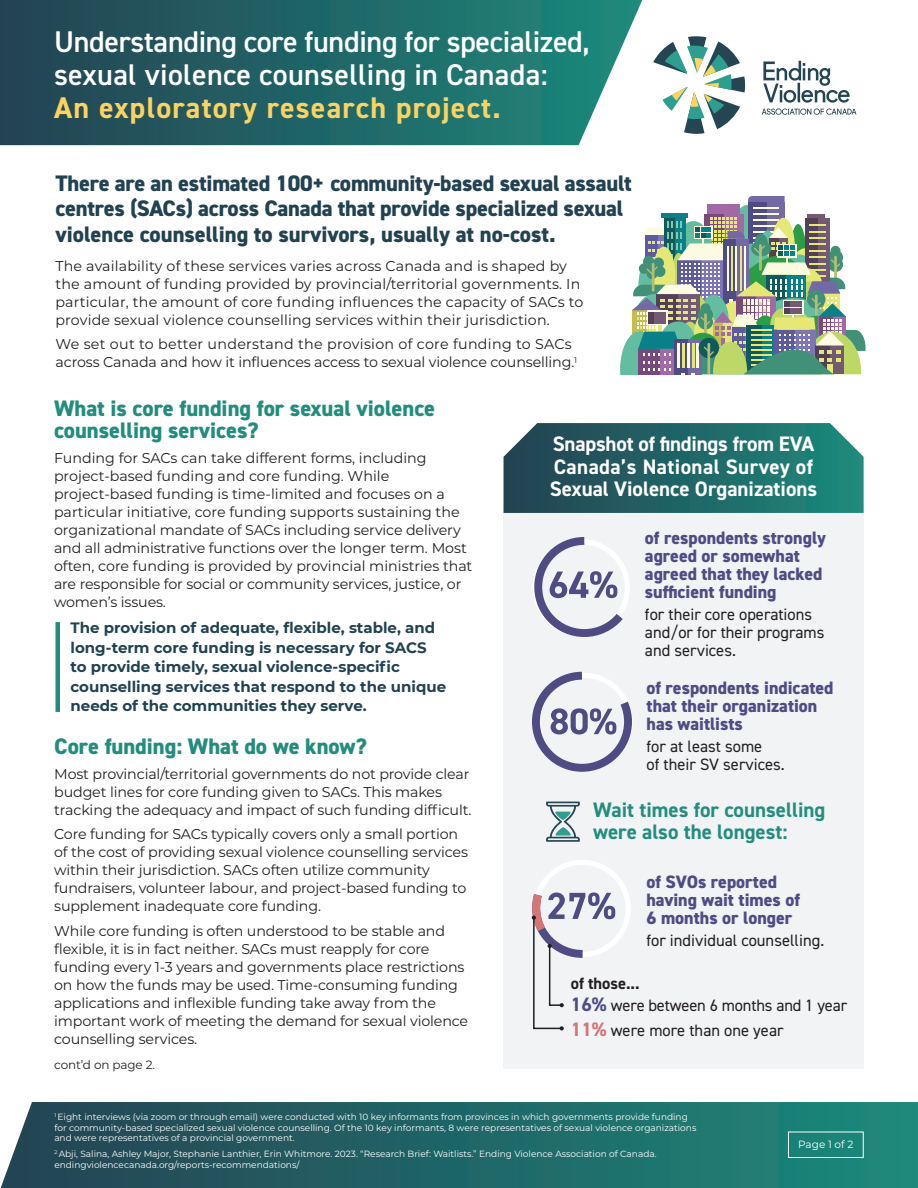
<style>
.page{position:relative;width:918px;height:1188px;background:#fff}
.page>*{position:absolute;margin:0;border:0;box-sizing:border-box;transform-origin:0 0}
.t1{font:600 30px/33px "DIN2014";letter-spacing:-.01em;color:#fff}
.t2{font:800 22.5px/25.5px "DIN2014";letter-spacing:-.01em;color:#224251}
.t3{font:800 22.5px/22.5px "DIN2014";color:#238d7d}
.t4{font:700 21px/22.5px "DIN2014";color:#fff}
.t5{font:700 21px/22.5px "DIN2014";color:#238d7d}
.t6{font:800 18px/18px "DIN2014";color:#4e4c83}
.t7{font:16.5px/18px "DIN2014";color:#231f20}
.t8{font:700 16.5px "DIN2014";color:#231f20}
.t9{font:700 15px/19.5px "Montserrat";color:#224251}
.t10{font:14.25px/18px "Montserrat";letter-spacing:-.01em;color:#231f20}
.t11{font:14.25px/18px "Montserrat";letter-spacing:.01em;color:#231f20}
.t12{font:12px "Montserrat";letter-spacing:-.01em;color:#231f20}
.t13{font:10.5px "Montserrat";color:#fff}
.t14{font:9px/10.5px "Montserrat";color:#fff}
.s1{font-weight:700;color:#fcd360}
.s2{font-weight:700;font-size:19.5px;color:#4e4c83}
.s3{font-weight:700;font-size:19.5px;color:#d57577}
</style>
<div class="page">
<div style="left:504px;top:505px;width:360px;height:564px;background:#f1f3f5"></div>
<svg style="left:504px;top:423px;width:360px;height:90px;background:#297170"></svg>
<svg style="left:1px;top:1102px;width:917px;height:86px;background:#246969"></svg>
<svg style="left:0;top:0;width:642px;height:145px;background:#2c696c"></svg>
<svg style="left:653px;top:36px;width:92px;height:98px"></svg>
<svg style="left:763px;top:61px;width:87px;height:42px"></svg>
<svg style="left:762px;top:109px;width:95px;height:6px"></svg>
<div style="left:788px;top:1132px;width:76px;height:26px;border:1px solid #fff"></div>
<hr style="left:56px;top:622px;width:4px;height:90px;background:#238d7d">
<svg style="left:591px;top:540px;width:39px;height:97px"></svg>
<svg style="left:591px;top:674px;width:41px;height:97px"></svg>
<div style="left:533px;top:860px;width:98px;height:97px;border:5px solid #fff;border-radius:50%"></div>
<svg style="left:528px;top:0;width:63px;height:885px"></svg>
<svg style="left:531px;top:885px;width:84px;height:145px"></svg>
<svg style="left:620px;top:196px;width:246px;height:179px"></svg>
<p class="t1" style="left:54px;top:24px;width:537px">Understanding core funding for specialized, sexual violence counselling in Canada:<br><span class="s1">An exploratory research project.</span></p>
<p class="t2" style="left:56px;top:170px;width:578px">There are an estimated 100+ community-based sexual assault centres (SACs) across Canada that provide specialized sexual violence counselling to survivors, usually at no-cost.</p>
<p class="t11" style="left:56px;top:256px;width:529px">The availability of these services varies across Canada and is shaped by the amount of funding provided by provincial/territorial governments. In particular, the amount of core funding influences the capacity of SACs to provide sexual violence counselling services within their jurisdiction.</p>
<p class="t10" style="left:56px;top:335px;width:523px">We set out to better understand the provision of core funding to SACs across Canada and how it influences access to sexual violence counselling.<sup>1</sup></p>
<p class="t3" style="left:54px;top:397px;width:383px">What is core funding for sexual violence counselling services?</p>
<p class="t10" style="left:54px;top:449px;width:420px">Funding for SACs can take different forms, including project-based funding and core funding. While project-based funding is time-limited and focuses on a particular initiative, core funding supports sustaining the organizational mandate of SACs including service delivery and all administrative functions over the longer term. Most often, core funding is provided by provincial ministries that are responsible for social or community services, justice, or women’s issues.</p>
<p class="t9" style="left:70px;top:618px;width:377px">The provision of adequate, flexible, stable, and long-term core funding is necessary for SACS to provide timely, sexual violence-specific counselling services that respond to the unique needs of the communities they serve.</p>
<p class="t3" style="left:54px;top:735px;width:314px">Core funding: What do we know?</p>
<p class="t10" style="left:54px;top:764px;width:419px">Most provincial/territorial governments do not provide clear budget lines for core funding given to SACs. This makes tracking the adequacy and impact of such funding difficult.</p>
<p class="t10" style="left:54px;top:825px;width:415px">Core funding for SACs typically covers only a small portion of the cost of providing sexual violence counselling services within their jurisdiction. SACs often utilize community fundraisers, volunteer labour, and project-based funding to supplement inadequate core funding.</p>
<p class="t10" style="left:54px;top:922px;width:416px">While core funding is often understood to be stable and flexible, it is in fact neither. SACs must reapply for core funding every 1-3 years and governments place restrictions on how the funds may be used. Time-consuming funding applications and inflexible funding take away from the important work of meeting the demand for sexual violence counselling services.</p>
<p class="t12" style="left:54px;top:1056px;width:102px">cont’d on page 2.</p>
<p class="t4" style="left:550px;top:433px;width:269px">Snapshot of findings from EVA<br>Canada’s National Survey of<br>Sexual Violence Organizations</p>
<p class="t6" style="left:645px;top:529px;width:183px">of respondents strongly agreed or somewhat agreed that they lacked sufficient funding</p>
<p class="t7" style="left:645px;top:605px;width:181px">for their core operations and/or for their programs and services.</p>
<p class="t6" style="left:647px;top:679px;width:188px">of respondents indicated that their organization has waitlists</p>
<p class="t7" style="left:647px;top:737px;width:140px">for at least some<br>of their SV services.</p>
<p class="t5" style="left:593px;top:798px;width:234px">Wait times for counselling were also the longest:</p>
<p class="t6" style="left:646px;top:873px;width:155px">of SVOs reported having wait times of<br>6 months or longer</p>
<p class="t7" style="left:646px;top:931px;width:179px">for individual counselling.</p>
<p class="t8" style="left:571px;top:972px;width:70px">of those...</p>
<p class="t7" style="left:571px;top:996px;width:278px"><span class="s2">16%</span> were between 6 months and 1 year</p>
<p class="t7" style="left:571px;top:1021px;width:214px"><span class="s3">11%</span> were more than one year</p>
<p class="t14" style="left:54px;top:1111px;width:644px"><sup>1</sup> Eight interviews (via zoom or through email) were conducted with 10 key informants from provinces in which governments provide funding for community-based specialized sexual violence counselling. Of the 10 key informants, 8 were representatives of sexual violence organizations and were representatives of a provincial government.</p>
<p class="t14" style="left:54px;top:1148px;width:604px"><sup>2</sup> Abji, Salina, Ashley Major, Stephanie Lanthier, Erin Whitmore. 2023. “Research Brief: Waitlists.” Ending Violence Association of Canada. endingviolencecanada.org/reports-recommendations/</p>
<p class="t13" style="left:798px;top:1137px;width:57px">Page 1 of 2</p>
</div>
